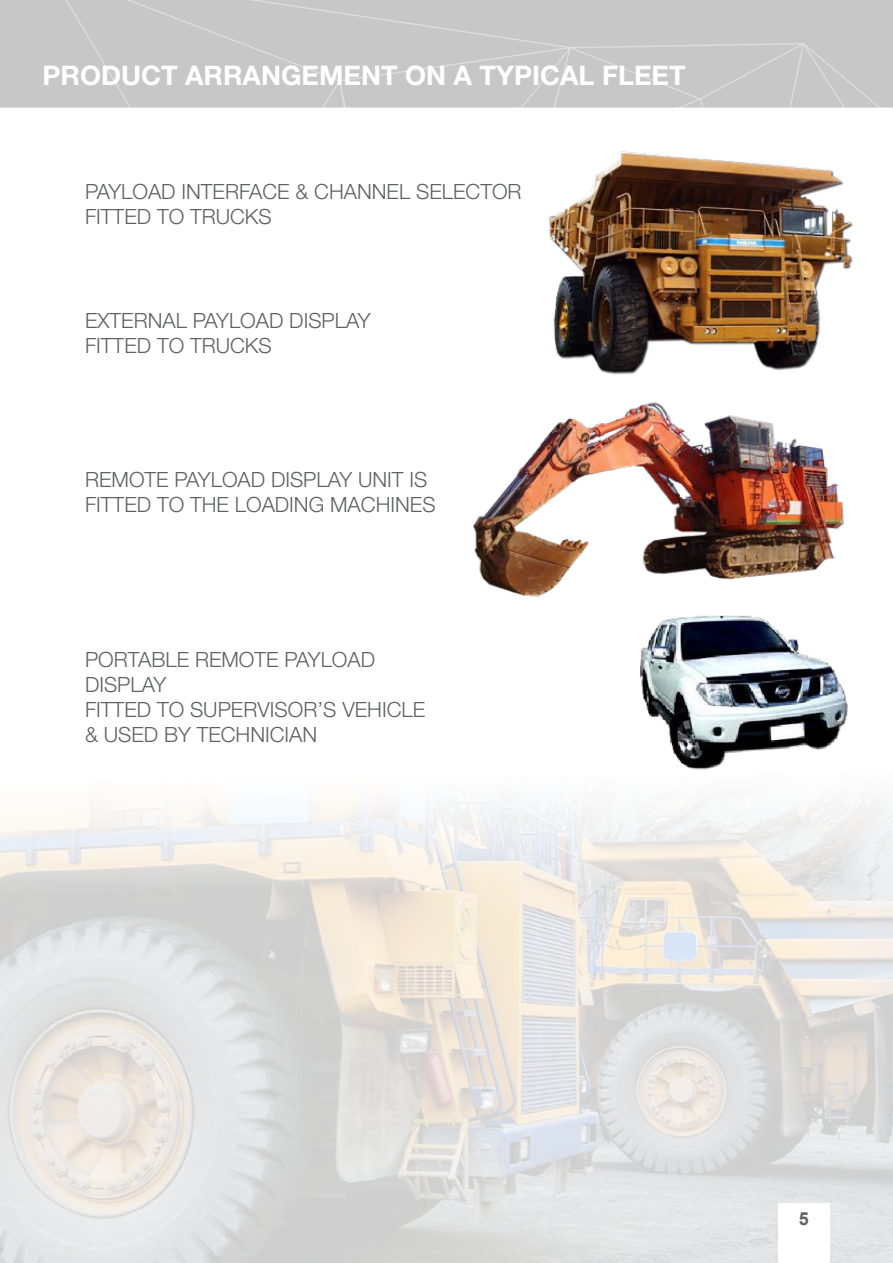
<style>
.page{position:relative;width:893px;height:1263px;background:#fff}
.page>*{position:absolute;margin:0;border:0;box-sizing:border-box;transform-origin:0 0}
.t1{font:700 27px "Helvetica Neue LT Std";color:#fff}
.t2{font:300 21px/25.2px "Helvetica Neue LT Std";color:#5f6062}
.t3{font:700 18px "Arial";color:#5f6062}
</style>
<div class="page">
<div style="left:0;top:0;width:893px;height:108px;background:#c7c7c8"></div>
<img style="left:0;top:798px;width:893px;height:465px">
<img style="left:549px;top:151px;width:304px;height:189px">
<img style="left:473px;top:340px;width:371px;height:257px">
<img style="left:640px;top:615px;width:208px;height:155px">
<div style="left:778px;top:1203px;width:51px;height:60px;background:#fff"></div>
<p class="t1" style="left:43px;top:59px;width:645px">PRODUCT ARRANGEMENT ON A TYPICAL FLEET</p>
<p class="t2" style="left:85px;top:178px;width:438px">PAYLOAD INTERFACE &amp; CHANNEL SELECTOR<br>FITTED TO TRUCKS</p>
<p class="t2" style="left:85px;top:307px;width:287px">EXTERNAL PAYLOAD DISPLAY<br>FITTED TO TRUCKS</p>
<p class="t2" style="left:85px;top:466px;width:352px">REMOTE PAYLOAD DISPLAY UNIT IS<br>FITTED TO THE LOADING MACHINES</p>
<p class="t2" style="left:85px;top:646px;width:342px">PORTABLE REMOTE PAYLOAD<br>DISPLAY<br>FITTED TO SUPERVISOR’S VEHICLE &amp; USED BY TECHNICIAN</p>
<p class="t3" style="left:799px;top:1206px;width:12px">5</p>
</div>
